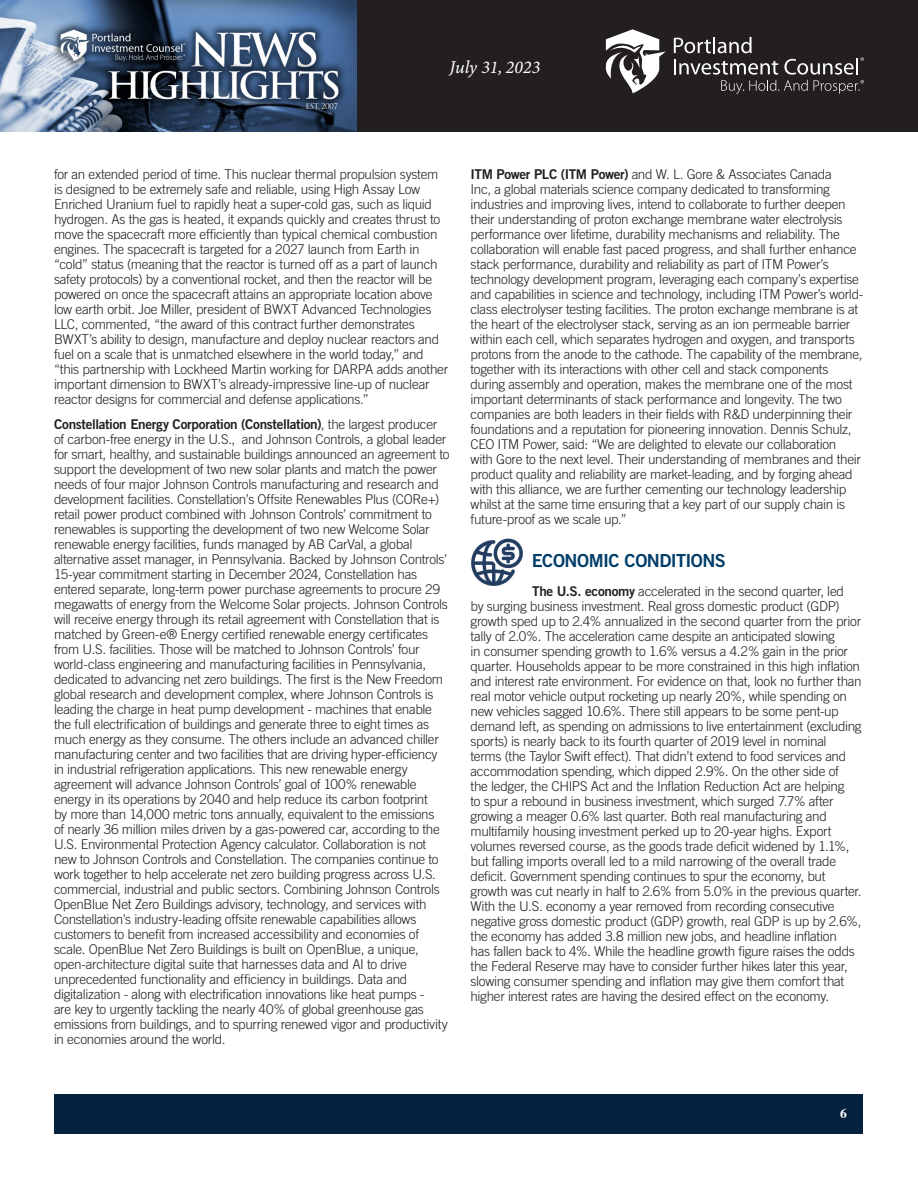
<style>
.page{position:relative;width:918px;height:1188px;background:#fff}
.page>*{position:absolute;margin:0;border:0;box-sizing:border-box;transform-origin:0 0}
.Article_-_Body{font:18px "Trade Gothic Bold Two";letter-spacing:-.03em;color:#003e69}
.t1{font:italic 18px "Minion Variable Concept";color:#fff}
.Article_-_Body-2{font:300 13.5px/15px "Trade Gothic";letter-spacing:-.025em;color:#231f20}
.t2{font:700 13.5px "Times";color:#fff}
.s1{font-family:"Trade Gothic Bold Two";font-weight:400}
</style>
<div class="page">
<div style="left:356px;top:0;width:562px;height:132px;background:#231f20"></div>
<img style="left:0;top:0;width:356px;height:132px">
<svg style="left:674px;top:37px;width:190px;height:57px"></svg>
<svg style="left:606px;top:29px;width:60px;height:64px"></svg>
<div style="left:55px;top:1094px;width:808px;height:39px;background:#04213e"></div>
<img style="left:471px;top:538px;width:52px;height:48px">
<h1 class="t1" style="left:450px;top:55px;width:92px">July 31, 2023</h1>
<p class="Article_-_Body-2" style="left:54px;top:167px;width:396px">for an extended period of time. This nuclear thermal propulsion system is designed to be extremely safe and reliable, using High Assay Low Enriched Uranium fuel to rapidly heat a super-cold gas, such as liquid hydrogen. As the gas is heated, it expands quickly and creates thrust to move the spacecraft more efficiently than typical chemical combustion engines. The spacecraft is targeted for a 2027 launch from Earth in “cold” status (meaning that the reactor is turned off as a part of launch safety protocols) by a conventional rocket, and then the reactor will be powered on once the spacecraft attains an appropriate location above low earth orbit. Joe Miller, president of BWXT Advanced Technologies LLC, commented, “the award of this contract further demonstrates BWXT’s ability to design, manufacture and deploy nuclear reactors and fuel on a scale that is unmatched elsewhere in the world today,” and “this partnership with Lockheed Martin working for DARPA adds another important dimension to BWXT’s already-impressive line-up of nuclear reactor designs for commercial and defense applications.”</p>
<p class="Article_-_Body-2" style="left:54px;top:416px;width:397px"><span class="s1">Constellation Energy Corporation (Constellation)</span>, the largest producer of carbon-free energy in the U.S., and Johnson Controls, a global leader for smart, healthy, and sustainable buildings announced an agreement to support the development of two new solar plants and match the power needs of four major Johnson Controls manufacturing and research and development facilities. Constellation’s Offsite Renewables Plus (CORe+) retail power product combined with Johnson Controls’ commitment to renewables is supporting the development of two new Welcome Solar renewable energy facilities, funds managed by AB CarVal, a global alternative asset manager, in Pennsylvania. Backed by Johnson Controls’ 15-year commitment starting in December 2024, Constellation has entered separate, long-term power purchase agreements to procure 29 megawatts of energy from the Welcome Solar projects. Johnson Controls will receive energy through its retail agreement with Constellation that is matched by Green-e® Energy certified renewable energy certificates from U.S. facilities. Those will be matched to Johnson Controls’ four world-class engineering and manufacturing facilities in Pennsylvania, dedicated to advancing net zero buildings. The first is the New Freedom global research and development complex, where Johnson Controls is leading the charge in heat pump development - machines that enable the full electrification of buildings and generate three to eight times as much energy as they consume. The others include an advanced chiller manufacturing center and two facilities that are driving hyper-efficiency in industrial refrigeration applications. This new renewable energy agreement will advance Johnson Controls’ goal of 100% renewable energy in its operations by 2040 and help reduce its carbon footprint<br>by more than 14,000 metric tons annually, equivalent to the emissions<br>of nearly 36 million miles driven by a gas-powered car, according to the U.S. Environmental Protection Agency calculator. Collaboration is not new to Johnson Controls and Constellation. The companies continue to work together to help accelerate net zero building progress across U.S. commercial, industrial and public sectors. Combining Johnson Controls OpenBlue Net Zero Buildings advisory, technology, and services with Constellation’s industry-leading offsite renewable capabilities allows customers to benefit from increased accessibility and economies of scale. OpenBlue Net Zero Buildings is built on OpenBlue, a unique, open-architecture digital suite that harnesses data and AI to drive unprecedented functionality and efficiency in buildings. Data and digitalization - along with electrification innovations like heat pumps -<br>are key to urgently tackling the nearly 40% of global greenhouse gas emissions from buildings, and to spurring renewed vigor and productivity in economies around the world.</p>
<p class="Article_-_Body-2" style="left:471px;top:167px;width:394px"><span class="s1">ITM Power PLC (ITM Power)</span> and W. L. Gore &amp; Associates Canada<br>Inc, a global materials science company dedicated to transforming industries and improving lives, intend to collaborate to further deepen their understanding of proton exchange membrane water electrolysis performance over lifetime, durability mechanisms and reliability. The collaboration will enable fast paced progress, and shall further enhance stack performance, durability and reliability as part of ITM Power’s technology development program, leveraging each company’s expertise and capabilities in science and technology, including ITM Power’s world&shy;class electrolyser testing facilities. The proton exchange membrane is at the heart of the electrolyser stack, serving as an ion permeable barrier within each cell, which separates hydrogen and oxygen, and transports protons from the anode to the cathode. The capability of the membrane, together with its interactions with other cell and stack components during assembly and operation, makes the membrane one of the most important determinants of stack performance and longevity. The two companies are both leaders in their fields with R&amp;D underpinning their foundations and a reputation for pioneering innovation. Dennis Schulz, CEO ITM Power, said: “We are delighted to elevate our collaboration<br>with Gore to the next level. Their understanding of membranes and their product quality and reliability are market-leading, and by forging ahead with this alliance, we are further cementing our technology leadership whilst at the same time ensuring that a key part of our supply chain is future-proof as we scale up.”</p>
<p class="Article_-_Body" style="left:532px;top:550px;width:195px">ECONOMIC CONDITIONS</p>
<p class="Article_-_Body-2" style="left:471px;top:583px;width:393px;text-indent:62px"><span class="s1">The U.S. economy</span> accelerated in the second quarter, led<br>by surging business investment. Real gross domestic product (GDP) growth sped up to 2.4% annualized in the second quarter from the prior tally of 2.0%. The acceleration came despite an anticipated slowing<br>in consumer spending growth to 1.6% versus a 4.2% gain in the prior quarter. Households appear to be more constrained in this high inflation and interest rate environment. For evidence on that, look no further than real motor vehicle output rocketing up nearly 20%, while spending on new vehicles sagged 10.6%. There still appears to be some pent-up demand left, as spending on admissions to live entertainment (excluding sports) is nearly back to its fourth quarter of 2019 level in nominal<br>terms (the Taylor Swift effect). That didn’t extend to food services and accommodation spending, which dipped 2.9%. On the other side of<br>the ledger, the CHIPS Act and the Inflation Reduction Act are helping<br>to spur a rebound in business investment, which surged 7.7% after growing a meager 0.6% last quarter. Both real manufacturing and multifamily housing investment perked up to 20-year highs. Export volumes reversed course, as the goods trade deficit widened by 1.1%, but falling imports overall led to a mild narrowing of the overall trade deficit. Government spending continues to spur the economy, but growth was cut nearly in half to 2.6% from 5.0% in the previous quarter.<br>With the U.S. economy a year removed from recording consecutive negative gross domestic product (GDP) growth, real GDP is up by 2.6%, the economy has added 3.8 million new jobs, and headline inflation<br>has fallen back to 4%. While the headline growth figure raises the odds the Federal Reserve may have to consider further hikes later this year, slowing consumer spending and inflation may give them comfort that higher interest rates are having the desired effect on the economy.</p>
<p class="t2" style="left:840px;top:1100px;width:8px">6</p>
</div>
